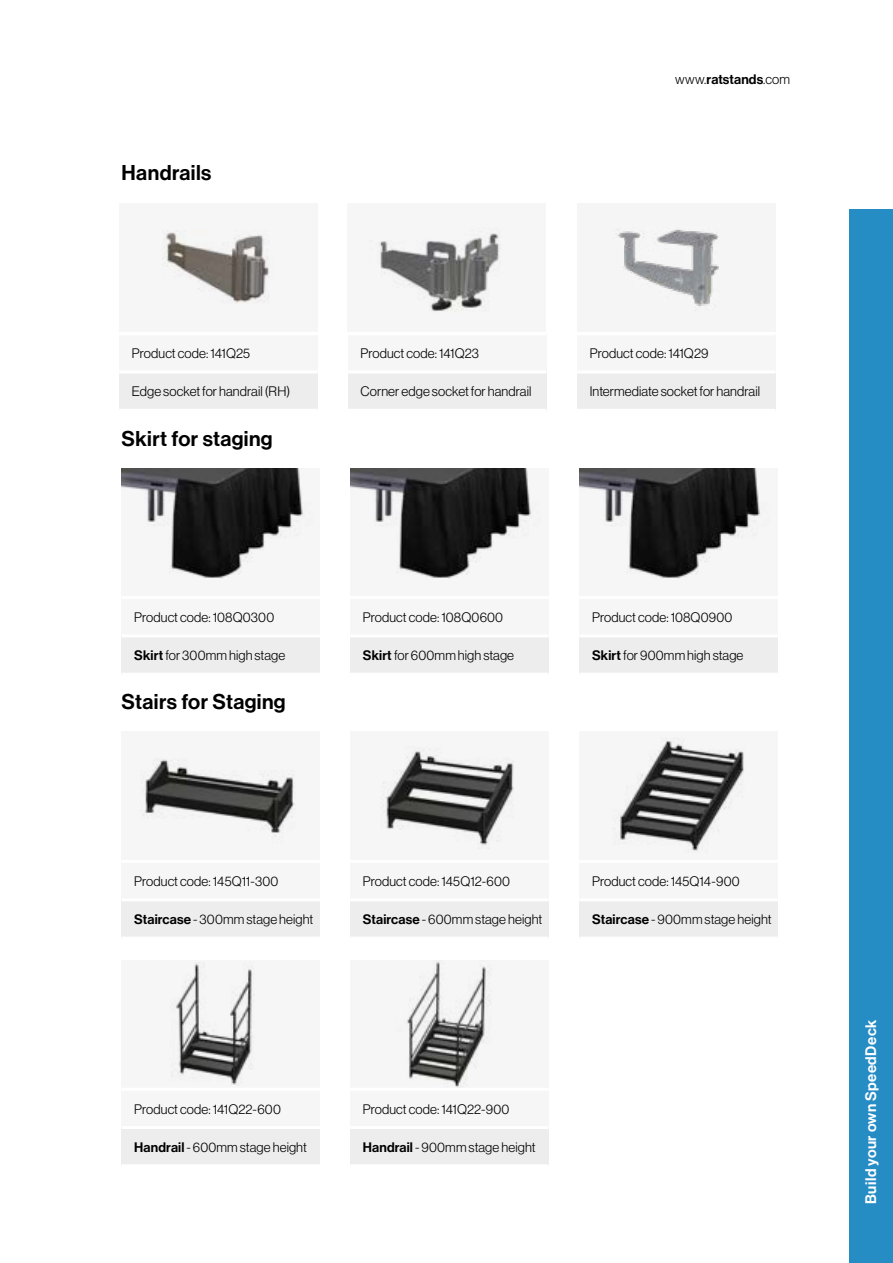
<style>
.page{position:relative;width:893px;height:1263px;background:#fff}
.page>*{position:absolute;margin:0;border:0;box-sizing:border-box;transform-origin:0 0}
.t1{font:21px "N Haas Grotesk DS Pro 65 Md";letter-spacing:.02em;color:#000}
.t2{font:15px "N Haas Grotesk DS Pro 65 Md";letter-spacing:.03em;color:#fff}
.t3{font:13.5px "N Haas Grotesk DS Pro 45 Lt";letter-spacing:.01em;color:#000}
.t4{font:13.5px "N Haas Grotesk DS Pro 65 Md";letter-spacing:.005em;color:#000}
.s1{font-family:"N Haas Grotesk DS Pro 45 Lt"}
.s2{font-family:"N Haas Grotesk DS Pro 65 Md"}
</style>
<div class="page">
<div style="left:119px;top:204px;width:198px;height:128px;background:#f6f6f6"></div>
<img style="left:166px;top:232px;width:103px;height:71px">
<div style="left:122px;top:468px;width:198px;height:128px;background:#f6f6f6"></div>
<img style="left:122px;top:468px;width:181px;height:111px">
<div style="left:122px;top:732px;width:198px;height:128px;background:#f6f6f6"></div>
<img style="left:143px;top:759px;width:152px;height:78px">
<div style="left:122px;top:960px;width:198px;height:127px;background:#f6f6f6"></div>
<img style="left:176px;top:962px;width:76px;height:123px">
<div style="left:348px;top:204px;width:198px;height:128px;background:#f6f6f6"></div>
<img style="left:380px;top:233px;width:120px;height:79px">
<div style="left:350px;top:468px;width:198px;height:128px;background:#f6f6f6"></div>
<img style="left:350px;top:468px;width:181px;height:111px">
<div style="left:350px;top:732px;width:198px;height:128px;background:#f6f6f6"></div>
<img style="left:383px;top:751px;width:131px;height:98px">
<img style="left:397px;top:960px;width:95px;height:127px">
<img style="left:611px;top:226px;width:108px;height:86px">
<div style="left:579px;top:468px;width:198px;height:128px;background:#f6f6f6"></div>
<img style="left:579px;top:468px;width:181px;height:111px">
<div style="left:579px;top:732px;width:198px;height:128px;background:#f6f6f6"></div>
<img style="left:619px;top:741px;width:125px;height:110px">
<div style="left:850px;top:210px;width:43px;height:1053px;background:#268cc4"></div>
<div style="left:119px;top:334px;width:199px;height:38px;background:#f6f6f6"></div>
<div style="left:119px;top:372px;width:199px;height:38px;background:#ededed"></div>
<hr style="left:119px;top:332px;width:199px;height:3px;background:#fff">
<hr style="left:119px;top:370px;width:199px;height:3px;background:#fff">
<hr style="left:119px;top:409px;width:199px;height:3px;background:#fff">
<div style="left:122px;top:598px;width:198px;height:38px;background:#f6f6f6"></div>
<div style="left:122px;top:636px;width:198px;height:38px;background:#ededed"></div>
<hr style="left:122px;top:596px;width:198px;height:3px;background:#fff">
<hr style="left:122px;top:634px;width:198px;height:3px;background:#fff">
<hr style="left:122px;top:673px;width:198px;height:3px;background:#fff">
<div style="left:122px;top:861px;width:198px;height:39px;background:#f6f6f6"></div>
<div style="left:122px;top:900px;width:198px;height:38px;background:#ededed"></div>
<hr style="left:122px;top:860px;width:198px;height:3px;background:#fff">
<hr style="left:122px;top:898px;width:198px;height:3px;background:#fff">
<hr style="left:122px;top:937px;width:198px;height:3px;background:#fff">
<div style="left:122px;top:1089px;width:198px;height:38px;background:#f6f6f6"></div>
<div style="left:122px;top:1127px;width:198px;height:39px;background:#ededed"></div>
<hr style="left:122px;top:1088px;width:198px;height:3px;background:#fff">
<hr style="left:122px;top:1126px;width:198px;height:3px;background:#fff">
<hr style="left:122px;top:1164px;width:198px;height:3px;background:#fff">
<div style="left:348px;top:334px;width:198px;height:38px;background:#f6f6f6"></div>
<div style="left:348px;top:372px;width:198px;height:38px;background:#ededed"></div>
<hr style="left:348px;top:332px;width:198px;height:3px;background:#fff">
<hr style="left:348px;top:370px;width:198px;height:3px;background:#fff">
<hr style="left:348px;top:409px;width:198px;height:3px;background:#fff">
<div style="left:350px;top:598px;width:199px;height:38px;background:#f6f6f6"></div>
<div style="left:350px;top:636px;width:199px;height:38px;background:#ededed"></div>
<hr style="left:350px;top:596px;width:199px;height:3px;background:#fff">
<hr style="left:350px;top:634px;width:199px;height:3px;background:#fff">
<hr style="left:350px;top:673px;width:199px;height:3px;background:#fff">
<div style="left:350px;top:861px;width:199px;height:39px;background:#f6f6f6"></div>
<div style="left:350px;top:900px;width:199px;height:38px;background:#ededed"></div>
<hr style="left:350px;top:860px;width:199px;height:3px;background:#fff">
<hr style="left:350px;top:898px;width:199px;height:3px;background:#fff">
<hr style="left:350px;top:937px;width:199px;height:3px;background:#fff">
<div style="left:350px;top:1089px;width:199px;height:38px;background:#f6f6f6"></div>
<div style="left:350px;top:1127px;width:199px;height:39px;background:#ededed"></div>
<hr style="left:350px;top:1088px;width:199px;height:3px;background:#fff">
<hr style="left:350px;top:1126px;width:199px;height:3px;background:#fff">
<hr style="left:350px;top:1164px;width:199px;height:3px;background:#fff">
<div style="left:577px;top:334px;width:198px;height:38px;background:#f6f6f6"></div>
<div style="left:577px;top:372px;width:198px;height:38px;background:#ededed"></div>
<hr style="left:577px;top:332px;width:198px;height:3px;background:#fff">
<hr style="left:577px;top:370px;width:198px;height:3px;background:#fff">
<hr style="left:577px;top:409px;width:198px;height:3px;background:#fff">
<div style="left:579px;top:598px;width:199px;height:38px;background:#f6f6f6"></div>
<div style="left:579px;top:636px;width:199px;height:38px;background:#ededed"></div>
<hr style="left:579px;top:596px;width:199px;height:3px;background:#fff">
<hr style="left:579px;top:634px;width:199px;height:3px;background:#fff">
<hr style="left:579px;top:673px;width:199px;height:3px;background:#fff">
<div style="left:579px;top:861px;width:199px;height:39px;background:#f6f6f6"></div>
<div style="left:579px;top:900px;width:199px;height:38px;background:#ededed"></div>
<hr style="left:579px;top:860px;width:199px;height:3px;background:#fff">
<hr style="left:579px;top:898px;width:199px;height:3px;background:#fff">
<hr style="left:579px;top:937px;width:199px;height:3px;background:#fff">
<h1 class="t1" style="left:122px;top:160px;width:91px">Handrails</h1>
<p class="t4" style="left:675px;top:72px;width:117px"><span class="s1">www.</span>ratstands<span class="s1">.com</span></p>
<p class="t3" style="left:132px;top:346px;width:120px">Product code: 141Q25</p>
<p class="t3" style="left:132px;top:384px;width:160px">Edge socket for handrail (RH)</p>
<h1 class="t1" style="left:122px;top:426px;width:153px">Skirt for staging</h1>
<p class="t3" style="left:134px;top:610px;width:141px">Product code: 108Q0300</p>
<p class="t3" style="left:134px;top:648px;width:153px"><span class="s2">Skirt</span> for 300mm high stage</p>
<h1 class="t1" style="left:122px;top:689px;width:166px">Stairs for Staging</h1>
<p class="t3" style="left:361px;top:346px;width:120px">Product code: 141Q23</p>
<p class="t3" style="left:361px;top:384px;width:172px">Corner edge socket for handrail</p>
<p class="t3" style="left:590px;top:346px;width:120px">Product code: 141Q29</p>
<p class="t3" style="left:590px;top:384px;width:172px">Intermediate socket for handrail</p>
<p class="t3" style="left:363px;top:610px;width:142px">Product code: 108Q0600</p>
<p class="t3" style="left:363px;top:648px;width:153px"><span class="s2">Skirt</span> for 600mm high stage</p>
<p class="t3" style="left:592px;top:610px;width:142px">Product code: 108Q0900</p>
<p class="t3" style="left:592px;top:648px;width:153px"><span class="s2">Skirt</span> for 900mm high stage</p>
<p class="t3" style="left:134px;top:873px;width:146px">Product code: 145Q11-300</p>
<p class="t3" style="left:134px;top:912px;width:181px"><span class="s2">Staircase</span> - 300mm stage height</p>
<p class="t3" style="left:363px;top:873px;width:149px">Product code: 145Q12-600</p>
<p class="t3" style="left:363px;top:912px;width:181px"><span class="s2">Staircase</span> - 600mm stage height</p>
<p class="t3" style="left:592px;top:873px;width:149px">Product code: 145Q14-900</p>
<p class="t3" style="left:592px;top:912px;width:181px"><span class="s2">Staircase</span> - 900mm stage height</p>
<p class="t3" style="left:134px;top:1101px;width:148px">Product code: 141Q22-600</p>
<p class="t3" style="left:134px;top:1139px;width:174px"><span class="s2">Handrail</span> - 600mm stage height</p>
<p class="t3" style="left:363px;top:1101px;width:148px">Product code: 141Q22-900</p>
<p class="t3" style="left:363px;top:1139px;width:174px"><span class="s2">Handrail</span> - 900mm stage height</p>
<p class="t2" style="left:862px;top:1204px;width:185px;rotate:-90deg">Build your own SpeedDeck</p>
</div>
